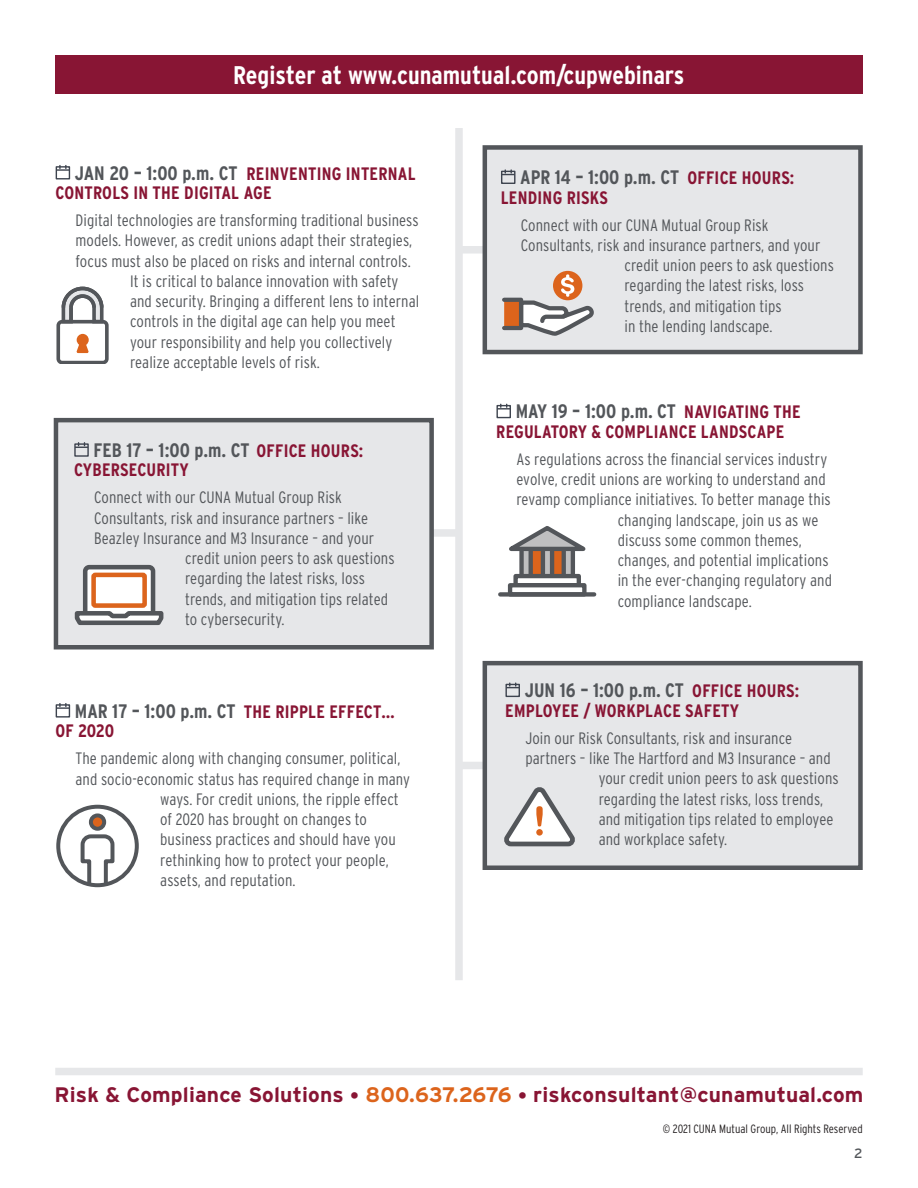
<style>
.page{position:relative;width:918px;height:1188px;background:#fff}
.page>*{position:absolute;margin:0;border:0;box-sizing:border-box;transform-origin:0 0}
.t1{font:700 condensed 25.5px "Interstate";color:#fff}
.t2{font:700 21px "Interstate";letter-spacing:.01em;color:#881534}
.t3{font:700 condensed 19.5px "Interstate";color:#53565a}
.t4{font:700 condensed 18px/19.5px "Interstate";letter-spacing:.015em;color:#881534}
.t5{font:300 condensed 16.5px "Interstate";letter-spacing:.005em;color:#53565a}
.t6{font:13.5px "Interstate";color:#53565a}
.t7{font:300 condensed 12px "Interstate";color:#231f20}
.s1{font-size:19.5px;color:#53565a}
.s2{font-size:18px;color:#881534}
.s3{font-size:18px}
.s4{color:#dc641c}
</style>
<div class="page">
<div style="left:459px;top:246px;width:112px;height:8px;background:#e6e7e9"></div>
<div style="left:455px;top:128px;width:8px;height:852px;background:#e6e7e9"></div>
<div style="left:55px;top:55px;width:808px;height:39px;background:#881534"></div>
<div style="left:55px;top:1068px;width:808px;height:7px;background:#e6e7e9"></div>
<div style="left:459px;top:762px;width:112px;height:7px;background:#e6e7e9"></div>
<div style="left:483px;top:661px;width:380px;height:209px;background:#e6e7e9;border:4px solid #53565a"></div>
<div style="left:505px;top:684px;width:15px;height:13px;border:1px solid #3e444f"></div>
<svg style="left:506px;top:683px;width:13px;height:5px"></svg>
<svg style="left:504px;top:787px;width:71px;height:60px"></svg>
<div style="left:56px;top:166px;width:14px;height:13px;border:1px solid #3e444f"></div>
<svg style="left:56px;top:166px;width:13px;height:5px"></svg>
<div style="left:56px;top:320px;width:53px;height:44px;border:4px solid #53565a;border-radius:4px"></div>
<svg style="left:60px;top:286px;width:45px;height:39px"></svg>
<hr style="left:69px;top:308px;width:4px;height:14px;background:#53565a">
<svg style="left:76px;top:334px;width:13px;height:19px"></svg>
<div style="left:483px;top:145px;width:380px;height:209px;background:#e6e7e9;border:4px solid #53565a"></div>
<div style="left:501px;top:171px;width:14px;height:13px;border:1px solid #3e444f"></div>
<svg style="left:502px;top:170px;width:13px;height:5px"></svg>
<div style="left:502px;top:298px;width:21px;height:32px;background:#dc641c;border:4px solid #53565a"></div>
<div style="left:553px;top:271px;width:29px;height:29px;background:#dc641c;border-radius:50%"></div>
<svg style="left:517px;top:274px;width:77px;height:62px"></svg>
<div style="left:56px;top:704px;width:14px;height:14px;border:1px solid #3e444f"></div>
<svg style="left:56px;top:704px;width:13px;height:5px"></svg>
<svg style="left:79px;top:834px;width:37px;height:53px"></svg>
<div style="left:91px;top:815px;width:13px;height:14px;background:#dc641c;border-radius:50%"></div>
<div style="left:89px;top:813px;width:17px;height:18px;border:4px solid #53565a;border-radius:50%"></div>
<div style="left:56px;top:805px;width:83px;height:82px;border:4px solid #53565a;border-radius:50%"></div>
<div style="left:496px;top:405px;width:15px;height:13px;border:1px solid #3e444f"></div>
<svg style="left:497px;top:404px;width:13px;height:6px"></svg>
<svg style="left:533px;top:555px;width:29px;height:19px"></svg>
<div style="left:522px;top:547px;width:9px;height:31px;background:#bfbfc0"></div>
<div style="left:519px;top:545px;width:14px;height:35px;border:4px solid #53565a"></div>
<div style="left:543px;top:547px;width:9px;height:31px;background:#bfbfc0"></div>
<div style="left:541px;top:545px;width:13px;height:35px;border:4px solid #53565a"></div>
<div style="left:564px;top:547px;width:9px;height:31px;background:#bfbfc0"></div>
<div style="left:562px;top:545px;width:13px;height:35px;border:4px solid #53565a"></div>
<svg style="left:509px;top:526px;width:77px;height:29px"></svg>
<div style="left:516px;top:576px;width:63px;height:9px;background:#fff"></div>
<div style="left:513px;top:574px;width:68px;height:13px;border:4px solid #53565a"></div>
<div style="left:508px;top:583px;width:79px;height:14px;border:4px solid #53565a"></div>
<div style="left:500px;top:592px;width:94px;height:5px;background:#53565a"></div>
<div style="left:347px;top:529px;width:112px;height:8px;background:#e6e7e9"></div>
<div style="left:54px;top:418px;width:380px;height:232px;background:#e6e7e9;border:4px solid #53565a"></div>
<div style="left:74px;top:443px;width:15px;height:14px;border:1px solid #3e444f"></div>
<svg style="left:75px;top:443px;width:13px;height:5px"></svg>
<svg style="left:74px;top:564px;width:90px;height:61px"></svg>
<div style="left:94px;top:575px;width:51px;height:31px;background:#fff;border-radius:2px"></div>
<div style="left:91px;top:573px;width:56px;height:35px;border:5px solid #dc641c;border-radius:2px"></div>
<h1 class="t1" style="left:233px;top:61px;width:453px">Register at www.cunamutual.com/cupwebinars</h1>
<p class="t4" style="left:55px;top:164px;width:362px;text-indent:19px"><span class="s1">JAN 20 – 1:00 p.m. CT</span> REINVENTING INTERNAL<br>CONTROLS IN THE DIGITAL AGE</p>
<p class="t5" style="left:76px;top:211px;width:345px">Digital technologies are transforming traditional business</p>
<p class="t5" style="left:76px;top:231px;width:338px">models. However, as credit unions adapt their strategies,</p>
<p class="t5" style="left:76px;top:252px;width:337px">focus must also be placed on risks and internal controls.</p>
<p class="t5" style="left:130px;top:272px;width:270px">It is critical to balance innovation with safety</p>
<p class="t5" style="left:130px;top:292px;width:291px">and security. Bringing a different lens to internal</p>
<p class="t5" style="left:130px;top:312px;width:267px">controls in the digital age can help you meet</p>
<p class="t5" style="left:130px;top:333px;width:264px">your responsibility and help you collectively</p>
<p class="t5" style="left:130px;top:353px;width:191px">realize acceptable levels of risk.</p>
<p class="t3" style="left:94px;top:439px;width:271px">FEB 17 – 1:00 p.m. CT <span class="s2">OFFICE HOURS:</span></p>
<p class="t4" style="left:74px;top:460px;width:116px">CYBERSECURITY</p>
<p class="t5" style="left:94px;top:488px;width:249px">Connect with our CUNA Mutual Group Risk</p>
<p class="t5" style="left:94px;top:509px;width:275px">Consultants, risk and insurance partners – like</p>
<p class="t5" style="left:94px;top:529px;width:282px">Beazley Insurance and M3 Insurance – and your</p>
<p class="t5" style="left:185px;top:549px;width:211px">credit union peers to ask questions</p>
<p class="t5" style="left:185px;top:569px;width:181px">regarding the latest risks, loss</p>
<p class="t5" style="left:185px;top:590px;width:204px">trends, and mitigation tips related</p>
<p class="t5" style="left:185px;top:610px;width:101px">to cybersecurity.</p>
<p class="t3" style="left:75px;top:700px;width:321px">MAR 17 – 1:00 p.m. CT <span class="s2">THE RIPPLE EFFECT…</span></p>
<p class="t4" style="left:55px;top:721px;width:60px">OF 2020</p>
<p class="t5" style="left:76px;top:749px;width:327px">The pandemic along with changing consumer, political,</p>
<p class="t5" style="left:76px;top:769px;width:336px">and socio-economic status has required change in many</p>
<p class="t5" style="left:160px;top:790px;width:240px">ways. For credit unions, the ripple effect</p>
<p class="t5" style="left:160px;top:810px;width:208px">of 2020 has brought on changes to</p>
<p class="t5" style="left:160px;top:830px;width:237px">business practices and should have you</p>
<p class="t5" style="left:160px;top:850px;width:230px">rethinking how to protect your people,</p>
<p class="t5" style="left:160px;top:871px;width:137px">assets, and reputation.</p>
<p class="t3" style="left:520px;top:166px;width:276px">APR 14 – 1:00 p.m. CT <span class="s2">OFFICE HOURS:</span></p>
<p class="t4" style="left:501px;top:188px;width:109px">LENDING RISKS</p>
<p class="t5" style="left:521px;top:216px;width:249px">Connect with our CUNA Mutual Group Risk</p>
<p class="t5" style="left:521px;top:236px;width:301px">Consultants, risk and insurance partners, and your</p>
<p class="t5" style="left:624px;top:256px;width:211px">credit union peers to ask questions</p>
<p class="t5" style="left:624px;top:276px;width:181px">regarding the latest risks, loss</p>
<p class="t5" style="left:624px;top:297px;width:159px">trends, and mitigation tips</p>
<p class="t5" style="left:624px;top:317px;width:150px">in the lending landscape.</p>
<p class="t3" style="left:516px;top:401px;width:287px">MAY 19 – 1:00 p.m. CT <span class="s2">NAVIGATING THE</span></p>
<p class="t4" style="left:496px;top:422px;width:290px">REGULATORY &amp; COMPLIANCE LANDSCAPE</p>
<p class="t5" style="left:516px;top:450px;width:312px">As regulations across the financial services industry</p>
<p class="t5" style="left:516px;top:470px;width:311px">evolve, credit unions are working to understand and</p>
<p class="t5" style="left:516px;top:490px;width:316px">revamp compliance initiatives. To better manage this</p>
<p class="t5" style="left:618px;top:511px;width:202px">changing landscape, join us as we</p>
<p class="t5" style="left:618px;top:531px;width:186px">discuss some common themes,</p>
<p class="t5" style="left:618px;top:551px;width:212px">changes, and potential implications</p>
<p class="t5" style="left:618px;top:571px;width:216px">in the ever-changing regulatory and</p>
<p class="t5" style="left:618px;top:592px;width:136px">compliance landscape.</p>
<p class="t3" style="left:525px;top:680px;width:276px">JUN 16 – 1:00 p.m. CT <span class="s2">OFFICE HOURS:</span></p>
<p class="t4" style="left:505px;top:701px;width:235px">EMPLOYEE / WORKPLACE SAFETY</p>
<p class="t5" style="left:525px;top:729px;width:268px">Join our Risk Consultants, risk and insurance</p>
<p class="t5" style="left:525px;top:749px;width:307px">partners – like The Hartford and M3 Insurance – and</p>
<p class="t5" style="left:599px;top:769px;width:242px">your credit union peers to ask questions</p>
<p class="t5" style="left:599px;top:789px;width:226px">regarding the latest risks, loss trends,</p>
<p class="t5" style="left:599px;top:810px;width:236px">and mitigation tips related to employee</p>
<p class="t5" style="left:599px;top:830px;width:130px">and workplace safety.</p>
<p class="t2" style="left:55px;top:1083px;width:810px">Risk &amp; Compliance Solutions <span class="s3">•</span> <span class="s4">800.637.2676</span> <span class="s3">•</span> riskconsultant@cunamutual.com</p>
<p class="t7" style="left:663px;top:1122px;width:201px">© 2021 CUNA Mutual Group, All Rights Reserved</p>
<p class="t6" style="left:854px;top:1146px;width:10px">2</p>
</div>
